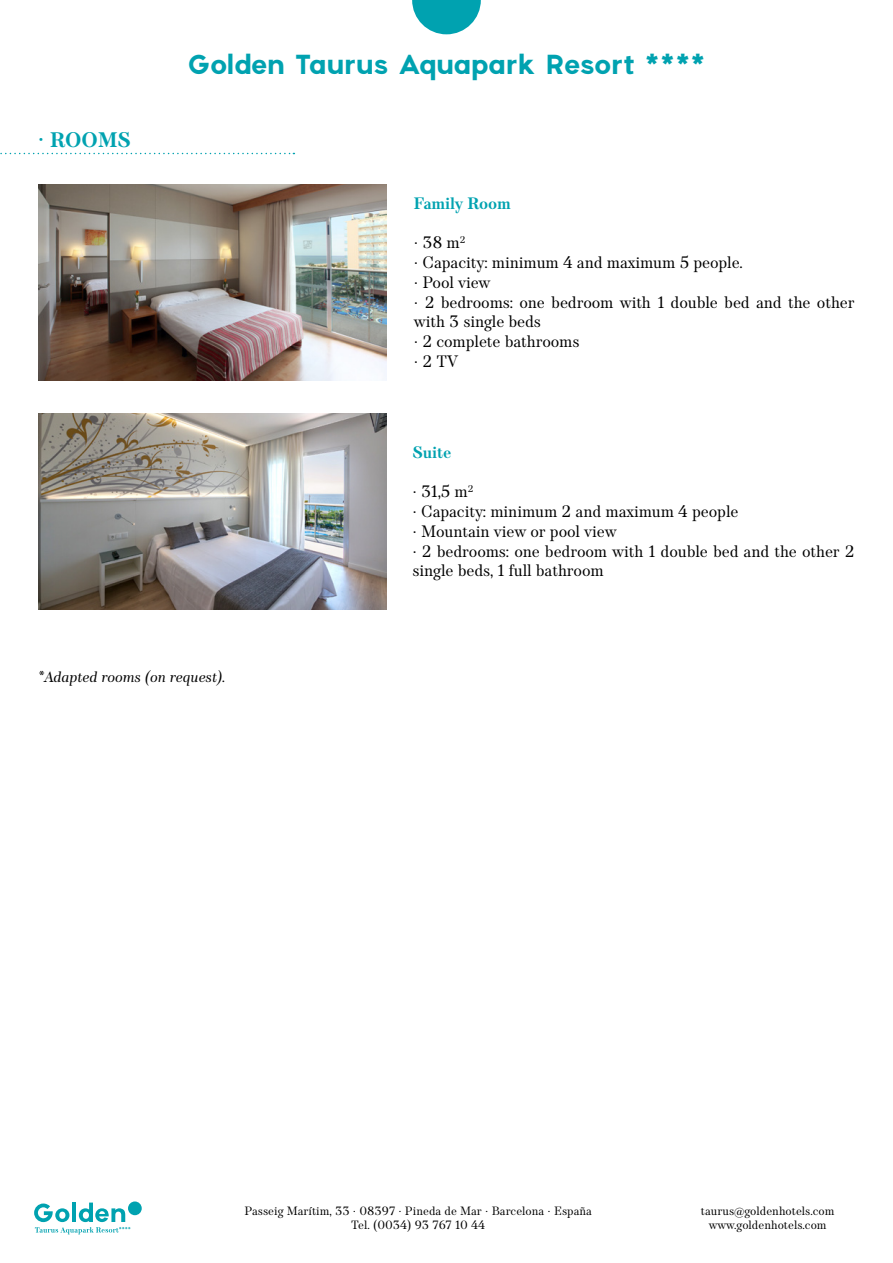
<style>
.page{position:relative;width:893px;height:1263px;background:#fff}
.page>*{position:absolute;margin:0;border:0;box-sizing:border-box;transform-origin:0 0}
.t1{font:700 27px "Pantra";letter-spacing:-.045em;color:#00a2b0}
.t2{font:700 21px "TT Barrels";color:#00a2b0}
.t3{font:16.5px/19.8px "TT Barrels";letter-spacing:-.01em;color:#000}
.t4{font:700 16.5px "TT Barrels";letter-spacing:-.01em;color:#00a2b0}
.t5{font:italic 15px "TT Barrels";letter-spacing:-.01em;color:#000}
.t6{font:12px/14.4px "TT Barrels";color:#000;text-align:center}
</style>
<div class="page">
<svg style="left:412px;top:0;width:69px;height:34px"></svg>
<svg style="left:34px;top:1202px;width:96px;height:32px"></svg>
<div style="left:128px;top:1201px;width:14px;height:14px;background:#00a2b0;border-radius:50%"></div>
<img style="left:38px;top:184px;width:349px;height:196px">
<svg style="left:0;top:153px;width:294px;height:1px"></svg>
<img style="left:38px;top:413px;width:349px;height:197px">
<p class="t2" style="left:38px;top:127px;width:94px">· ROOMS</p>
<h1 class="t1" style="left:187px;top:48px;width:520px">Golden Taurus Aquapark Resort ****</h1>
<p class="t4" style="left:414px;top:193px;width:98px">Family Room</p>
<p class="t3" style="left:414px;top:233px;width:442px">· 38 m<sup>2<br></sup>· Capacity: minimum 4 and maximum 5 people.<br>· Pool view<br>· 2 bedrooms: one bedroom with 1 double bed and the other with 3 single beds<br>· 2 complete bathrooms<br>· 2 TV</p>
<p class="t4" style="left:412px;top:442px;width:40px">Suite</p>
<p class="t3" style="left:412px;top:482px;width:444px">· 31,5 m<sup>2<br></sup>· Capacity: minimum 2 and maximum 4 people<br>· Mountain view or pool view<br>· 2 bedrooms: one bedroom with 1 double bed and the other 2 single beds, 1 full bathroom</p>
<p class="t5" style="left:38px;top:668px;width:189px">*Adapted rooms (on request).</p>
<p class="t6" style="left:245px;top:1204px;width:349px">Passeig Marítim, 33 · 08397 · Pineda de Mar · Barcelona · España<br>Tel. (0034) 93 767 10 44</p>
<p class="t6" style="left:701px;top:1204px;width:135px">taurus@goldenhotels.com www.goldenhotels.com</p>
</div>
